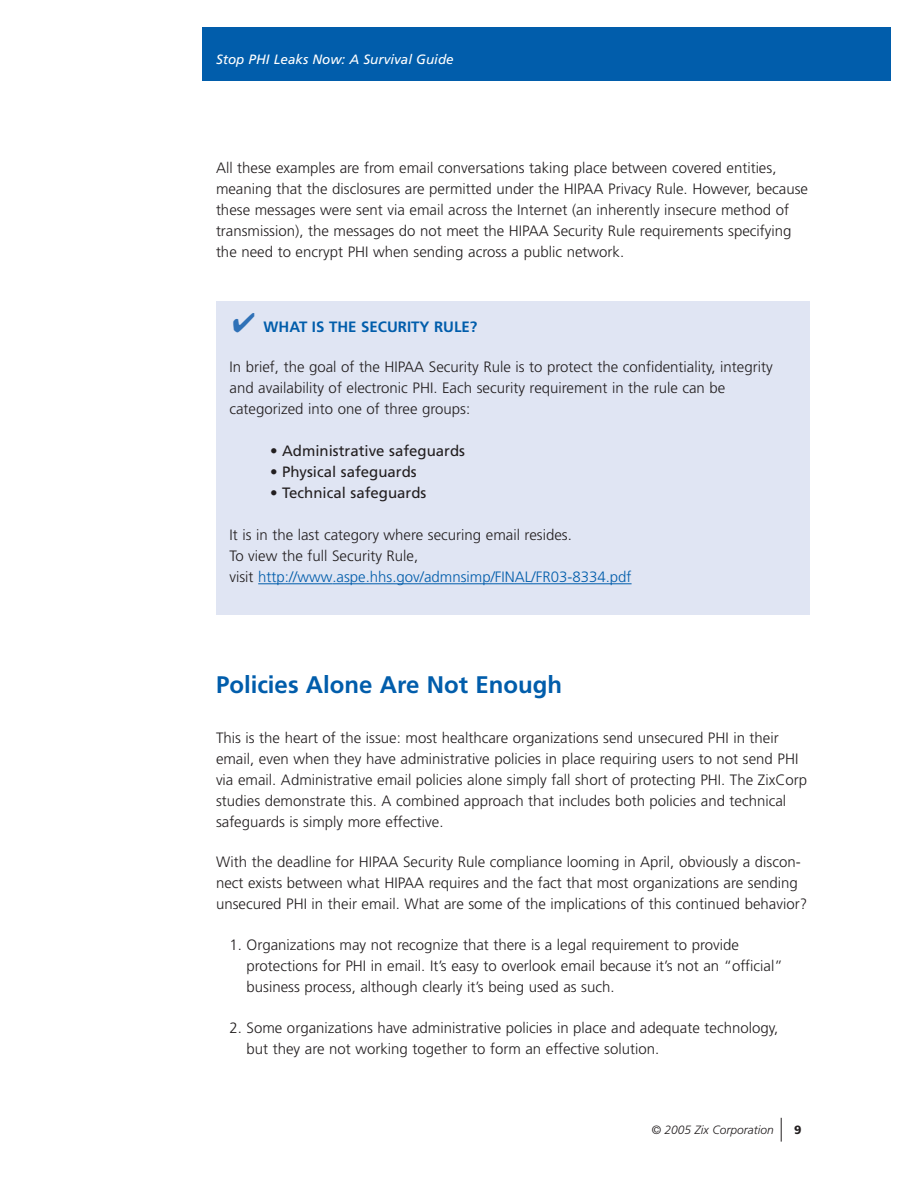
<style>
.page{position:relative;width:918px;height:1188px;background:#fff}
.page>*{position:absolute;margin:0;border:0;box-sizing:border-box;transform-origin:0 0}
.t1{font:700 24px "Frutiger";color:#015dab}
.t2{font:300 15px/21px "Frutiger";color:#231f20}
.t3{font:15px "Frutiger";color:#231f20}
.t4{font:700 15px "Frutiger";color:#015dab}
.t5{font:italic 13.5px "Frutiger";color:#fff}
.t6{font:italic 300 12px "Frutiger";color:#231f20}
.t7{font:900 12px "Frutiger";color:#231f20}
.s1{color:#2f71b7}
.s2{font-weight:300}
.s3{color:#015dab}
</style>
<div class="page">
<div style="left:216px;top:301px;width:594px;height:314px;background:#e0e5f3"></div>
<hr style="left:258px;top:583px;width:74px;height:1px;background:#015dab">
<hr style="left:332px;top:583px;width:300px;height:1px;background:#015dab">
<div style="left:202px;top:27px;width:689px;height:54px;background:#015dab"></div>
<svg style="left:781px;top:1118px;width:1px;height:24px"></svg>
<p class="t5" style="left:216px;top:53px;width:239px">Stop PHI Leaks Now: A Survival Guide</p>
<p class="t2" style="left:216px;top:159px;width:594px">All these examples are from email conversations taking place between covered entities, meaning that the disclosures are permitted under the HIPAA Privacy Rule. However, because these messages were sent via email across the Internet (an inherently insecure method of transmission), the messages do not meet the HIPAA Security Rule requirements specifying the need to encrypt PHI when sending across a public network.</p>
<p class="t4" style="left:233px;top:321px;width:246px"><span class="s1">✔</span> WHAT IS THE SECURITY RULE?</p>
<p class="t2" style="left:230px;top:358px;width:545px">In brief, the goal of the HIPAA Security Rule is to protect the confidentiality, integrity and availability of electronic PHI. Each security requirement in the rule can be categorized into one of three groups:</p>
<p class="t3" style="left:270px;top:445px;width:197px"><span class="s2">•</span> Administrative safeguards</p>
<p class="t3" style="left:270px;top:466px;width:148px">• Physical safeguards</p>
<p class="t3" style="left:270px;top:487px;width:158px">• Technical safeguards</p>
<p class="t2" style="left:229px;top:526px;width:404px">It is in the last category where securing email resides.<br>To view the full Security Rule,<br>visit <span class="s3">http://www.aspe.hhs.gov/admnsimp/FINAL/FR03-8334.pdf</span></p>
<h1 class="t1" style="left:216px;top:675px;width:348px">Policies Alone Are Not Enough</h1>
<p class="t2" style="left:216px;top:728px;width:593px">This is the heart of the issue: most healthcare organizations send unsecured PHI in their email, even when they have administrative policies in place requiring users to not send PHI via email. Administrative email policies alone simply fall short of protecting PHI. The ZixCorp studies demonstrate this. A combined approach that includes both policies and technical safeguards is simply more effective.</p>
<p class="t2" style="left:216px;top:853px;width:593px">With the deadline for HIPAA Security Rule compliance looming in April, obviously a discon&shy;nect exists between what HIPAA requires and the fact that most organizations are sending unsecured PHI in their email. What are some of the implications of this continued behavior?</p>
<p class="t2" style="left:247px;top:935px;width:538px;text-indent:-17px">1. Organizations may not recognize that there is a legal requirement to provide protections for PHI in email. It’s easy to overlook email because it’s not an “official” business process, although clearly it’s being used as such.</p>
<p class="t2" style="left:247px;top:1018px;width:533px;text-indent:-17px">2. Some organizations have administrative policies in place and adequate technology, but they are not working together to form an effective solution.</p>
<p class="t6" style="left:651px;top:1125px;width:124px">© 2005 Zix Corporation</p>
<p class="t7" style="left:794px;top:1125px;width:9px">9</p>
</div>
